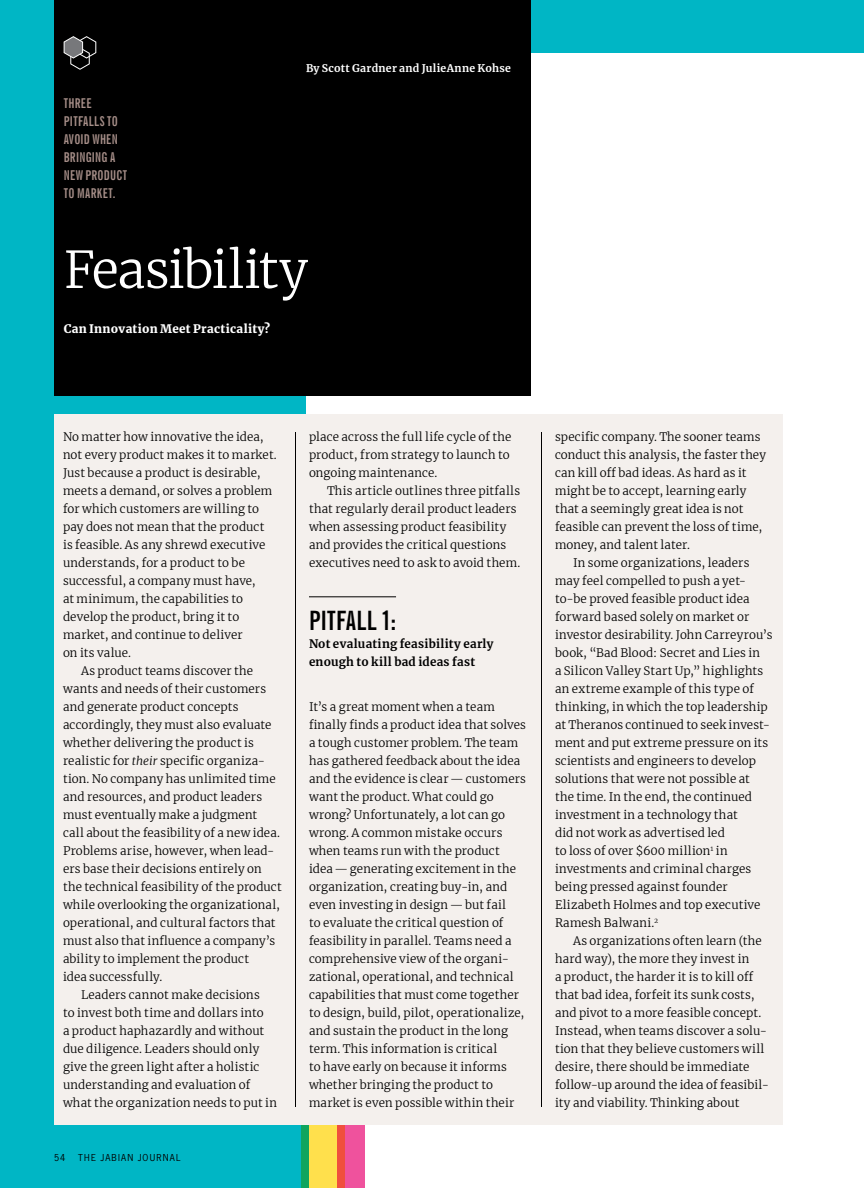
<style>
.page{position:relative;width:864px;height:1188px;background:#fff}
.page>*{position:absolute;margin:0;border:0;box-sizing:border-box;transform-origin:0 0}
.Body_Copy_7_75_12_ke{font:300 50.7px "Merriweather";letter-spacing:-.03em;color:#fff}
.Body_Copy_7_75_12_ke-2{font:700 extra-condensed 26.7px "News Gothic BT";letter-spacing:.015em;color:#000}
.Body_Copy_7_75_12_ke-3{font:700 extra-condensed 13.5px/18px "News Gothic BT";letter-spacing:.025em;color:#a78f89}
.Body_Copy_7_75_12_ke-4{font:300 11.7px/18px "Merriweather";letter-spacing:.01em;color:#000}
.Body_Copy_7_75_12_ke-5{font:700 11.7px/18px "Merriweather";letter-spacing:.02em;color:#000}
.Body_Copy_7_75_12_ke-6{font:900 11.7px "Merriweather";letter-spacing:.03em;color:#fff}
.Author_Under_Title_7{font:700 10.5px "Merriweather";letter-spacing:.03em;color:#fff}
.t1{font:9px "News Gothic Std";letter-spacing:.135em;color:#000}
.s1{font-style:italic}
</style>
<div class="page">
<div style="left:0;top:0;width:306px;height:1188px;background:#00b6c5"></div>
<div style="left:309px;top:1125px;width:36px;height:63px;background:#ffe04c"></div>
<div style="left:338px;top:1125px;width:7px;height:63px;background:#f04f3d"></div>
<div style="left:345px;top:1125px;width:19px;height:63px;background:#ef529d"></div>
<div style="left:302px;top:1125px;width:7px;height:63px;background:#0fa55e"></div>
<div style="left:0;top:0;width:864px;height:53px;background:#00b6c5"></div>
<div style="left:54px;top:414px;width:729px;height:711px;background:#f4f0ed"></div>
<hr style="left:309px;top:597px;width:87px;height:1px;background:#000">
<hr style="left:295px;top:432px;width:1px;height:675px;background:#000">
<hr style="left:541px;top:432px;width:1px;height:675px;background:#000">
<div style="left:54px;top:0;width:477px;height:396px;background:#000"></div>
<svg style="left:63px;top:36px;width:34px;height:34px"></svg>
<p class="Body_Copy_7_75_12_ke-3" style="left:64px;top:94px;width:65px">THREE<br>PITFALLS TO<br>AVOID WHEN<br>BRINGING A<br>NEW PRODUCT<br>TO MARKET.</p>
<p class="Author_Under_Title_7" style="left:306px;top:61px;width:207px">By Scott Gardner and JulieAnne Kohse</p>
<p class="Body_Copy_7_75_12_ke" style="left:64px;top:234px;width:246px">Feasibility</p>
<p class="Body_Copy_7_75_12_ke-6" style="left:64px;top:321px;width:208px">Can Innovation Meet Practicality?</p>
<p class="Body_Copy_7_75_12_ke-4" style="left:63px;top:427px;width:215px">No matter how innovative the idea, not every product makes it to market.<br>Just because a product is desirable, meets a demand, or solves a problem for which customers are willing to pay does not mean that the product is feasible. As any shrewd executive understands, for a product to be successful, a company must have,<br>at minimum, the capabilities to develop the product, bring it to market, and continue to deliver<br>on its value.</p>
<p class="Body_Copy_7_75_12_ke-4" style="left:63px;top:661px;width:220px;text-indent:18px">As product teams discover the wants and needs of their customers and generate product concepts accordingly, they must also evaluate whether delivering the product is realistic for <span class="s1">their</span> specific organiza&shy;tion. No company has unlimited time and resources, and product leaders must eventually make a judgment<br>call about the feasibility of a new idea.<br>Problems arise, however, when lead&shy;ers base their decisions entirely on the technical feasibility of the product while overlooking the organizational, operational, and cultural factors that must also that influence a company’s ability to implement the product<br>idea successfully.</p>
<p class="Body_Copy_7_75_12_ke-4" style="left:63px;top:985px;width:215px;text-indent:18px">Leaders cannot make decisions<br>to invest both time and dollars into<br>a product haphazardly and without due diligence. Leaders should only give the green light after a holistic understanding and evaluation of what the organization needs to put in</p>
<p class="t1" style="left:54px;top:1152px;width:13px">54</p>
<p class="t1" style="left:78px;top:1152px;width:104px">THE JABIAN JOURNAL</p>
<p class="Body_Copy_7_75_12_ke-4" style="left:309px;top:427px;width:204px">place across the full life cycle of the product, from strategy to launch to ongoing maintenance.</p>
<p class="Body_Copy_7_75_12_ke-4" style="left:309px;top:481px;width:213px;text-indent:18px">This article outlines three pitfalls that regularly derail product leaders when assessing product feasibility and provides the critical questions executives need to ask to avoid them.</p>
<p class="Body_Copy_7_75_12_ke-2" style="left:309px;top:604px;width:89px">PITFALL 1:</p>
<p class="Body_Copy_7_75_12_ke-5" style="left:309px;top:634px;width:186px">Not evaluating feasibility early enough to kill bad ideas fast</p>
<p class="Body_Copy_7_75_12_ke-4" style="left:309px;top:697px;width:219px">It’s a great moment when a team finally finds a product idea that solves a tough customer problem. The team has gathered feedback about the idea and the evidence is clear — customers want the product. What could go wrong? Unfortunately, a lot can go wrong. A common mistake occurs when teams run with the product idea — generating excitement in the organization, creating buy-in, and even investing in design — but fail<br>to evaluate the critical question of feasibility in parallel. Teams need a comprehensive view of the organi&shy;zational, operational, and technical capabilities that must come together to design, build, pilot, operationalize, and sustain the product in the long term. This information is critical<br>to have early on because it informs whether bringing the product to market is even possible within their</p>
<p class="Body_Copy_7_75_12_ke-4" style="left:555px;top:427px;width:213px">specific company. The sooner teams conduct this analysis, the faster they can kill off bad ideas. As hard as it might be to accept, learning early that a seemingly great idea is not feasible can prevent the loss of time, money, and talent later.</p>
<p class="Body_Copy_7_75_12_ke-4" style="left:555px;top:553px;width:219px;text-indent:18px">In some organizations, leaders may feel compelled to push a yet&shy;to-be proved feasible product idea forward based solely on market or investor desirability. John Carreyrou’s book, “Bad Blood: Secret and Lies in<br>a Silicon Valley Start Up,” highlights an extreme example of this type of thinking, in which the top leadership at Theranos continued to seek invest&shy;ment and put extreme pressure on its scientists and engineers to develop solutions that were not possible at<br>the time. In the end, the continued investment in a technology that<br>did not work as advertised led<br>to loss of over $600 million<sup>1</sup> in investments and criminal charges being pressed against founder Elizabeth Holmes and top executive Ramesh Balwani.<sup>2</sup></p>
<p class="Body_Copy_7_75_12_ke-4" style="left:555px;top:931px;width:216px;text-indent:18px">As organizations often learn (the hard way), the more they invest in<br>a product, the harder it is to kill off that bad idea, forfeit its sunk costs, and pivot to a more feasible concept.<br>Instead, when teams discover a solu&shy;tion that they believe customers will desire, there should be immediate follow-up around the idea of feasibil&shy;ity and viability. Thinking about</p>
</div>
